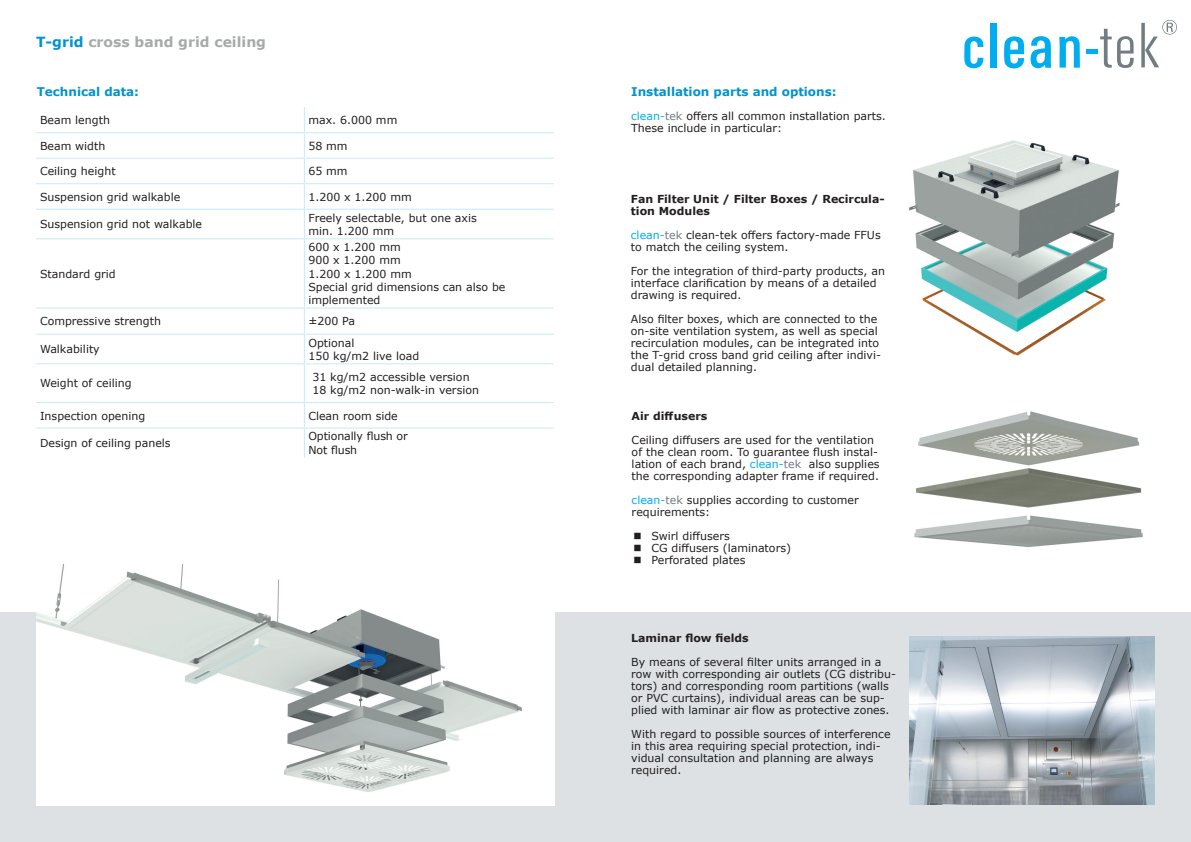
<style>
.page{position:relative;width:1191px;height:842px;background:#fff}
.page>*{position:absolute;margin:0;border:0;box-sizing:border-box;transform-origin:0 0}
.t1{font:700 14px "Verdana";color:#a7aaaa}
.t2{font:700 12px "Verdana";color:#0093d1}
.t3{font:11px/12px "Verdana";color:#231f20}
.t4{font:700 11px/12px "Verdana";color:#231f20}
.s1{color:#0093d1}
.s2{color:#00aeef}
.s3{color:#717d83}
</style>
<div class="page">
<svg style="left:1100px;top:29px;width:11px;height:39px"></svg>
<svg style="left:1117px;top:36px;width:16px;height:32px"></svg>
<svg style="left:1141px;top:20px;width:36px;height:47px"></svg>
<svg style="left:964px;top:37px;width:19px;height:31px"></svg>
<div style="left:990px;top:23px;width:6px;height:45px;background:#00aeef"></div>
<svg style="left:1004px;top:36px;width:20px;height:32px"></svg>
<svg style="left:1030px;top:36px;width:21px;height:32px"></svg>
<svg style="left:1059px;top:36px;width:20px;height:32px"></svg>
<hr style="left:1086px;top:50px;width:11px;height:4px;background:#00aeef">
<div style="left:0;top:612px;width:1191px;height:230px;background:#dde1e4"></div>
<img style="left:909px;top:140px;width:211px;height:216px">
<img style="left:914px;top:411px;width:229px;height:136px">
<svg style="left:304px;top:107px;width:1px;height:131px"></svg>
<hr style="left:304px;top:239px;width:1px;height:69px;background:#c6eafa">
<svg style="left:304px;top:309px;width:1px;height:54px"></svg>
<hr style="left:304px;top:364px;width:1px;height:38px;background:#c6eafa">
<svg style="left:304px;top:403px;width:1px;height:55px"></svg>
<hr style="left:36px;top:132px;width:268px;height:1px;background:#c6eafa">
<hr style="left:304px;top:132px;width:250px;height:1px;background:#c6eafa">
<hr style="left:36px;top:158px;width:268px;height:1px;background:#c6eafa">
<hr style="left:304px;top:158px;width:250px;height:1px;background:#c6eafa">
<hr style="left:36px;top:183px;width:268px;height:1px;background:#c6eafa">
<hr style="left:304px;top:183px;width:250px;height:1px;background:#c6eafa">
<hr style="left:36px;top:209px;width:268px;height:1px;background:#c6eafa">
<hr style="left:304px;top:209px;width:250px;height:1px;background:#c6eafa">
<hr style="left:36px;top:238px;width:268px;height:1px;background:#c6eafa">
<hr style="left:304px;top:238px;width:250px;height:1px;background:#c6eafa">
<hr style="left:36px;top:308px;width:268px;height:1px;background:#c6eafa">
<hr style="left:304px;top:308px;width:250px;height:1px;background:#c6eafa">
<hr style="left:36px;top:334px;width:268px;height:1px;background:#c6eafa">
<hr style="left:304px;top:334px;width:250px;height:1px;background:#c6eafa">
<hr style="left:36px;top:363px;width:268px;height:1px;background:#c6eafa">
<hr style="left:304px;top:363px;width:250px;height:1px;background:#c6eafa">
<hr style="left:36px;top:402px;width:268px;height:1px;background:#c6eafa">
<hr style="left:304px;top:402px;width:250px;height:1px;background:#c6eafa">
<hr style="left:36px;top:428px;width:268px;height:1px;background:#c6eafa">
<hr style="left:304px;top:428px;width:250px;height:1px;background:#c6eafa">
<img style="left:36px;top:564px;width:518px;height:242px">
<img style="left:909px;top:636px;width:246px;height:168px">
<p class="t1" style="left:36px;top:32px;width:232px"><span class="s1">T-grid</span> cross band grid ceiling</p>
<p class="t2" style="left:37px;top:83px;width:104px">Technical data:</p>
<p class="t3" style="left:40px;top:114px;width:71px">Beam length</p>
<p class="t3" style="left:308px;top:114px;width:90px">max. 6.000 mm</p>
<p class="t3" style="left:40px;top:140px;width:67px">Beam width</p>
<p class="t3" style="left:308px;top:140px;width:41px">58 mm</p>
<p class="t3" style="left:40px;top:165px;width:77px">Ceiling height</p>
<p class="t3" style="left:308px;top:165px;width:41px">65 mm</p>
<p class="t3" style="left:40px;top:191px;width:142px">Suspension grid walkable</p>
<p class="t3" style="left:308px;top:191px;width:105px">1.200 x 1.200 mm</p>
<p class="t3" style="left:40px;top:218px;width:164px">Suspension grid not walkable</p>
<p class="t3" style="left:308px;top:211px;width:170px;line-height:13.2px">Freely selectable, but one axis min. 1.200 mm</p>
<p class="t3" style="left:40px;top:268px;width:77px">Standard grid</p>
<p class="t3" style="left:308px;top:241px;width:199px;line-height:13.2px">600 x 1.200 mm<br>900 x 1.200 mm<br>1.200 x 1.200 mm<br>Special grid dimensions can also be implemented</p>
<p class="t3" style="left:40px;top:315px;width:122px">Compressive strength</p>
<p class="t3" style="left:308px;top:315px;width:48px">±200 Pa</p>
<p class="t3" style="left:40px;top:343px;width:61px">Walkability</p>
<p class="t3" style="left:308px;top:336px;width:112px;line-height:13.2px">Optional<br>150 kg/m2 live load</p>
<p class="t3" style="left:40px;top:377px;width:93px">Weight of ceiling</p>
<p class="t3" style="left:312px;top:370px;width:168px;line-height:13.2px">31 kg/m2 accessible version<br>18 kg/m2 non-walk-in version</p>
<p class="t3" style="left:40px;top:409px;width:107px">Inspection opening</p>
<p class="t3" style="left:308px;top:409px;width:91px">Clean room side</p>
<p class="t3" style="left:40px;top:437px;width:132px">Design of ceiling panels</p>
<p class="t3" style="left:308px;top:430px;width:101px;line-height:13.2px">Optionally flush or<br>Not flush</p>
<p class="t2" style="left:631px;top:83px;width:207px">Installation parts and options:</p>
<p class="t3" style="left:631px;top:110px;width:256px"><span class="s2">clean-</span><span class="s3">tek</span> offers all common installation parts.<br>These include in particular:</p>
<p class="t4" style="left:631px;top:193px;width:255px">Fan Filter Unit / Filter Boxes / Recircula&shy;tion Modules</p>
<p class="t3" style="left:631px;top:229px;width:251px"><span class="s2">clean-</span><span class="s3">tek</span> clean-tek offers factory-made FFUs to match the ceiling system.</p>
<p class="t3" style="left:631px;top:265px;width:256px">For the integration of third-party products, an interface clarification by means of a detailed drawing is required.</p>
<p class="t3" style="left:631px;top:313px;width:252px">Also filter boxes, which are connected to the on-site ventilation system, as well as special recirculation modules, can be integrated into the T-grid cross band grid ceiling after indivi&shy;dual detailed planning.</p>
<p class="t4" style="left:631px;top:410px;width:77px">Air diffusers</p>
<p class="t3" style="left:631px;top:434px;width:249px">Ceiling diffusers are used for the ventilation of the clean room. To guarantee flush instal&shy;lation of each brand, <span class="s2">clean-</span><span class="s3">tek</span> also supplies the corresponding adapter frame if required.</p>
<p class="t3" style="left:631px;top:494px;width:229px"><span class="s2">clean-</span><span class="s3">tek</span> supplies according to customer requirements:</p>
<p class="t3" style="left:651px;top:530px;width:141px">Swirl diffusers<br>CG diffusers (laminators)<br>Perforated plates</p>
<p class="t4" style="left:631px;top:632px;width:119px">Laminar flow fields</p>
<p class="t3" style="left:631px;top:656px;width:266px">By means of several filter units arranged in a row with corresponding air outlets (CG distribu&shy;tors) and corresponding room partitions (walls or PVC curtains), individual areas can be sup&shy;plied with laminar air flow as protective zones.</p>
<p class="t3" style="left:631px;top:728px;width:261px">With regard to possible sources of interference in this area requiring special protection, indi&shy;vidual consultation and planning are always required.</p>
</div>
